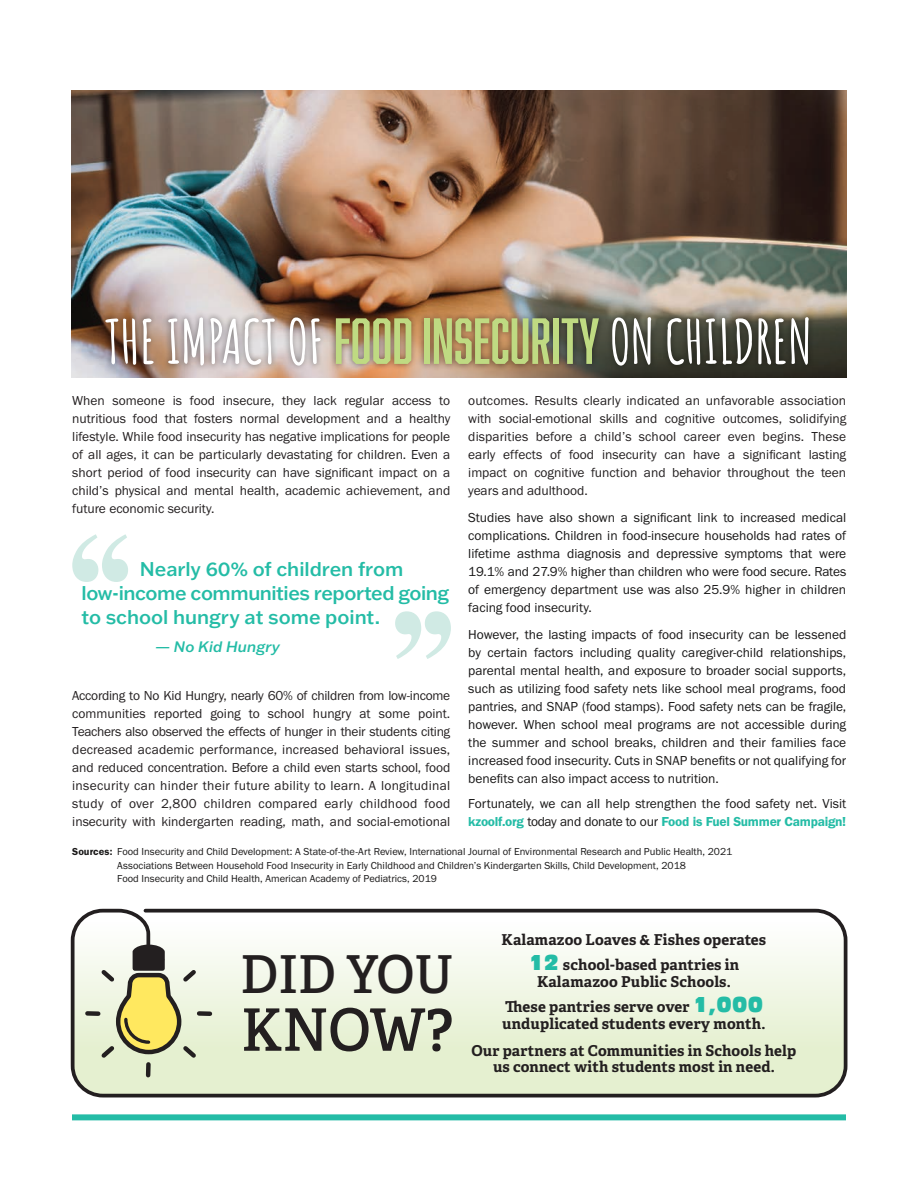
<style>
.page{position:relative;width:918px;height:1188px;background:#fff}
.page>*{position:absolute;margin:0;border:0;box-sizing:border-box;transform-origin:0 0}
.t1{font:700 60px "Amatic SC";letter-spacing:-.01em;color:#fff}
.t2{font:600 58.5px "Adelle";color:#231f20;scale:.95 1}
.t3{font:600 52.2px "Adelle";color:#231f20;scale:.95 1}
.t4{font:500 19.5px/24.3px "Franklin Gothic ATF";letter-spacing:-.005em;color:#24bca6}
.t5{font:700 15px/25.5px "Adelle";letter-spacing:.01em;color:#231f20;text-align:center}
.t6{font:italic 500 14.85px "Franklin Gothic ATF";letter-spacing:.005em;color:#24bca6}
.t7{font:13.5px/18px "Franklin Gothic URW Boo";color:#231f20;text-align:justify}
.t8{font:13.5px/18px "Franklin Gothic URW Boo";color:#181717;text-align:justify}
.t9{font:13.5px "Franklin Gothic URW Dem";letter-spacing:-.02em;color:#24bca6}
.t10{font:10.5px/13.5px "Franklin Gothic URW Boo";color:#181717}
.s1{font-family:"Abolition";font-weight:400;color:#bfda82}
.s2{font-family:"Franklin Gothic URW Boo";color:#181717}
.s3{font-family:"Franklin Gothic URW Dem"}
.s4{font-family:"Antique Oli Com";font-weight:400;font-size:22.5px;color:#24bca6}
</style>
<div class="page">
<img style="left:72px;top:90px;width:774px;height:288px">
<div style="left:99px;top:310px;width:716px;height:61px;background:#000;opacity:.5"></div>
<div style="left:72px;top:1114px;width:774px;height:6px;background:#24bca6"></div>
<svg style="left:72px;top:534px;width:56px;height:48px"></svg>
<svg style="left:395px;top:611px;width:56px;height:48px"></svg>
<svg style="left:70px;top:908px;width:778px;height:190px"></svg>
<div style="left:146px;top:1064px;width:5px;height:11px;background:#231f20"></div>
<div style="left:199px;top:1011px;width:11px;height:5px;background:#231f20"></div>
<div style="left:87px;top:1011px;width:11px;height:5px;background:#231f20"></div>
<svg style="left:97px;top:942px;width:103px;height:120px;background:#cecca0"></svg>
<h1 class="t1" style="left:105px;top:296px;width:709px">THE IMPACT OF <span class="s1">FOOD INSECURITY</span> ON CHILDREN</h1>
<p class="t7" style="left:468px;top:391px;width:380px">outcomes. Results clearly indicated an unfavorable association with social-emotional skills and cognitive outcomes, solidifying disparities before a child’s school career even begins. These early effects of food insecurity can have a significant lasting impact on cognitive function and behavior throughout the teen years and adulthood.</p>
<p class="t8" style="left:468px;top:508px;width:380px">Studies have also shown a significant link to increased medical complications. Children in food-insecure households had rates of lifetime asthma diagnosis and depressive symptoms that were 19.1% and 27.9% higher than children who were food secure. Rates of emergency department use was also 25.9% higher in children facing food insecurity.</p>
<p class="t8" style="left:468px;top:625px;width:380px">However, the lasting impacts of food insecurity can be lessened by certain factors including quality caregiver-child relationships, parental mental health, and exposure to broader social supports, such as utilizing food safety nets like school meal programs, food pantries, and SNAP (food stamps). Food safety nets can be fragile, however. When school meal programs are not accessible during the summer and school breaks, children and their families face increased food insecurity. Cuts in SNAP benefits or not qualifying for benefits can also impact access to nutrition.</p>
<p class="t8" style="left:468px;top:795px;width:380px">Fortunately, we can all help strengthen the food safety net. Visit</p>
<p class="t9" style="left:468px;top:814px;width:380px">kzoolf.org <span class="s2">today and donate to our</span> Food is Fuel Summer Campaign!</p>
<p class="t10" style="left:117px;top:845px;width:617px;text-indent:-45px"><span class="s3">Sources:</span> Food Insecurity and Child Development: A State-of-the-Art Review, International Journal of Environmental Research and Public Health, 2021<br>Associations Between Household Food Insecurity in Early Childhood and Children’s Kindergarten Skills, Child Development, 2018<br>Food Insecurity and Child Health, American Academy of Pediatrics, 2019</p>
<p class="t7" style="left:72px;top:391px;width:380px">When someone is food insecure, they lack regular access to nutritious food that fosters normal development and a healthy lifestyle. While food insecurity has negative implications for people of all ages, it can be particularly devastating for children. Even a short period of food insecurity can have significant impact on a child’s physical and mental health, academic achievement, and future economic security.</p>
<h3 class="t4" style="left:82px;top:556px;width:369px;text-indent:58px">Nearly 60% of children from low-income communities reported going to school hungry at some point.</h3>
<p class="t6" style="left:155px;top:637px;width:127px">— No Kid Hungry</p>
<p class="t7" style="left:72px;top:687px;width:380px">According to No Kid Hungry, nearly 60% of children from low-income communities reported going to school hungry at some point.<br>Teachers also observed the effects of hunger in their students citing decreased academic performance, increased behavioral issues, and reduced concentration. Before a child even starts school, food insecurity can hinder their future ability to learn. A longitudinal study of over 2,800 children compared early childhood food insecurity with kindergarten reading, math, and social-emotional</p>
<h3 class="t3" style="left:241px;top:942px;width:226px">DID YOU</h3>
<h2 class="t2" style="left:241px;top:993px;width:225px">KNOW?</h2>
<p class="t5" style="left:502px;top:927px;width:266px">Kalamazoo Loaves &amp; Fishes operates<br><span class="s4">12</span> school-based pantries in</p>
<p class="t5" style="left:505px;top:969px;width:259px">Kalamazoo Public Schools.<br>These pantries serve over <span class="s4">1,000</span></p>
<p class="t5" style="left:471px;top:1010px;width:327px;line-height:27px">unduplicated students every month.<br>Our partners at Communities in Schools help</p>
<p class="t5" style="left:493px;top:1054px;width:283px">us connect with students most in need.</p>
</div>
